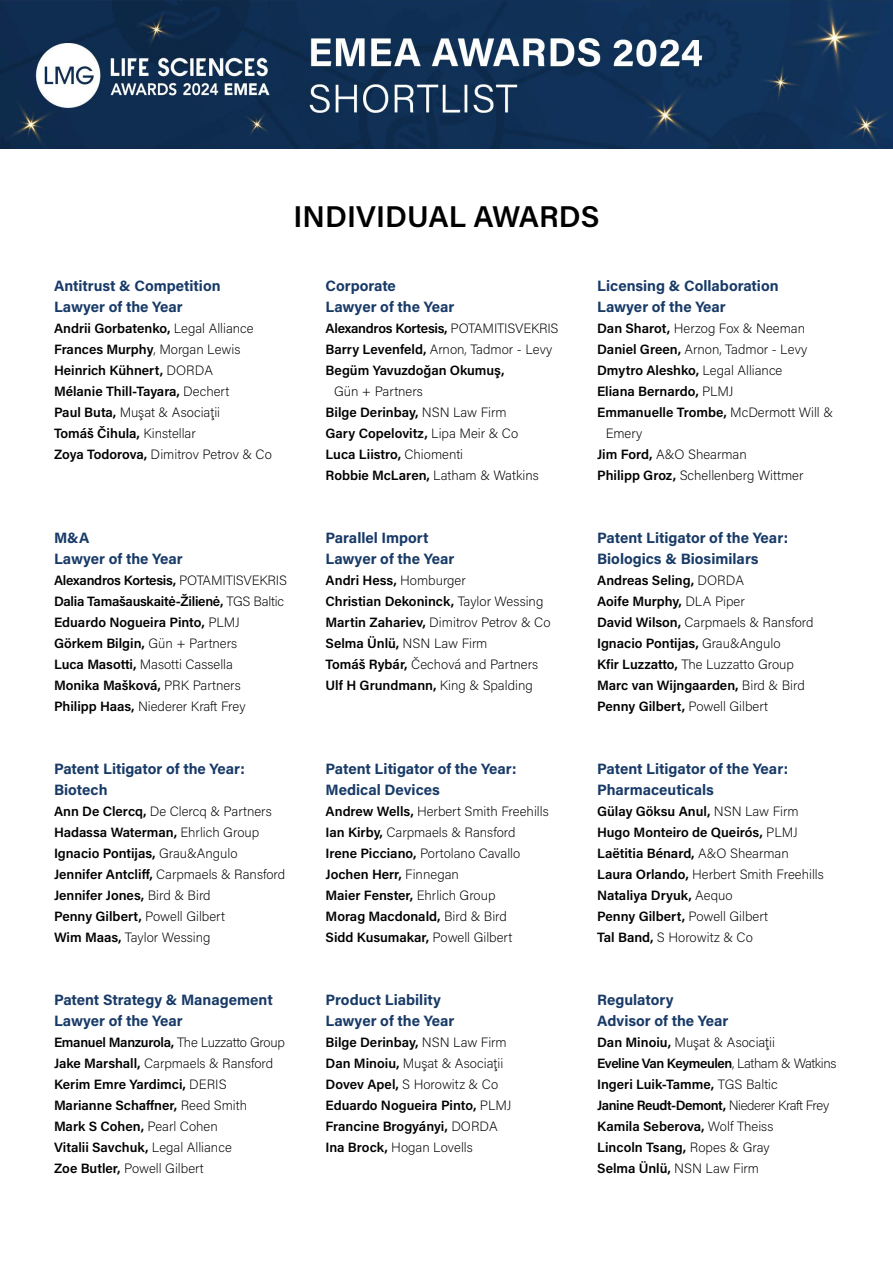
<style>
.page{position:relative;width:893px;height:1263px;background:#fff}
.page>*{position:absolute;margin:0;border:0;box-sizing:border-box;transform-origin:0 0}
.t1{font:600 30px "Acumin Pro";color:#000}
.t2{font:700 15px/21px "Acumin Pro";color:#183a67}
.t3{font:600 13.5px/21px "Acumin Pro";color:#000}
.t4{font:200 13.5px/21px "Acumin Pro";color:#000}
.s1{font-weight:200}
.s2{font-weight:600}
</style>
<div class="page">
<img style="left:0;top:0;width:893px;height:149px">
<h1 class="t1" style="left:293px;top:196px;width:307px">INDIVIDUAL AWARDS</h1>
<p class="t2" style="left:54px;top:274px;width:168px">Antitrust &amp; Competition<br>Lawyer of the Year</p>
<p class="t3" style="left:54px;top:317px;width:219px">Andrii Gorbatenko, <span class="s1">Legal Alliance<br></span>Frances Murphy<span class="s1">, Morgan Lewis<br></span>Heinrich Kühnert, <span class="s1">DORDA<br></span>Mélanie Thill-Tayara, <span class="s1">Dechert<br></span>Paul Buta, <span class="s1">Muşat &amp; Asociaţii<br></span>Tomáš Čihula, <span class="s1">Kinstellar<br></span>Zoya Todorova, <span class="s1">Dimitrov Petrov &amp; Co</span></p>
<p class="t2" style="left:54px;top:526px;width:130px">M&amp;A<br>Lawyer of the Year</p>
<p class="t3" style="left:54px;top:569px;width:234px">Alexandros Kortesis, <span class="s1">POTAMITISVEKRIS </span>Dalia Tamašauskaitė-Žilienė, <span class="s1">TGS Baltic </span>Eduardo Nogueira Pinto, <span class="s1">PLMJ </span>Görkem Bilgin, <span class="s1">Gün + Partners<br></span>Luca Masotti, <span class="s1">Masotti Cassella<br></span>Monika Mašková, <span class="s1">PRK Partners<br></span>Philipp Haas, <span class="s1">Niederer Kraft Frey</span></p>
<p class="t2" style="left:54px;top:757px;width:192px">Patent Litigator of the Year:<br>Biotech</p>
<p class="t3" style="left:54px;top:800px;width:233px">Ann De Clercq, <span class="s1">De Clercq &amp; Partners<br></span>Hadassa Waterman, <span class="s1">Ehrlich Group<br></span>Ignacio Pontijas, <span class="s1">Grau&amp;Angulo<br></span>Jennifer Antcliff, <span class="s1">Carpmaels &amp; Ransford<br></span>Jennifer Jones, <span class="s1">Bird &amp; Bird<br></span>Penny Gilbert, <span class="s1">Powell Gilbert<br></span>Wim Maas, <span class="s1">Taylor Wessing</span></p>
<p class="t2" style="left:54px;top:988px;width:220px">Patent Strategy &amp; Management<br>Lawyer of the Year</p>
<p class="t3" style="left:54px;top:1031px;width:232px">Emanuel Manzurola, <span class="s1">The Luzzatto Group<br></span>Jake Marshall, <span class="s1">Carpmaels &amp; Ransford<br></span>Kerim Emre Yardimci, <span class="s1">DERIS<br></span>Marianne Schaffner, <span class="s1">Reed Smith<br></span>Mark S Cohen, <span class="s1">Pearl Cohen<br></span>Vitalii Savchuk, <span class="s1">Legal Alliance<br></span>Zoe Butler, <span class="s1">Powell Gilbert</span></p>
<p class="t2" style="left:326px;top:274px;width:130px">Corporate<br>Lawyer of the Year</p>
<p class="t3" style="left:326px;top:317px;width:234px">Alexandros Kortesis, <span class="s1">POTAMITISVEKRIS<br></span>Barry Levenfeld, <span class="s1">Arnon, Tadmor - Levy<br></span>Begüm Yavuzdoğan Okumuş,</p>
<p class="t4" style="left:326px;top:380px;width:215px;text-indent:9px">Gün + Partners<br><span class="s2">Bilge Derinbay,</span> NSN Law Firm<br><span class="s2">Gary Copelovitz,</span> Lipa Meir &amp; Co<br><span class="s2">Luca Liistro,</span> Chiomenti<br><span class="s2">Robbie McLaren,</span> Latham &amp; Watkins</p>
<p class="t2" style="left:326px;top:526px;width:130px">Parallel Import<br>Lawyer of the Year</p>
<p class="t4" style="left:326px;top:569px;width:226px"><span class="s2">Andri Hess,</span> Homburger<br><span class="s2">Christian Dekoninck,</span> Taylor Wessing<br><span class="s2">Martin Zahariev,</span> Dimitrov Petrov &amp; Co<br><span class="s2">Selma Ünlü,</span> NSN Law Firm<br><span class="s2">Tomáš Rybár,</span> Čechová and Partners<br><span class="s2">Ulf H Grundmann,</span> King &amp; Spalding</p>
<p class="t2" style="left:326px;top:757px;width:192px">Patent Litigator of the Year:<br>Medical Devices</p>
<p class="t4" style="left:326px;top:800px;width:225px"><span class="s2">Andrew Wells,</span> Herbert Smith Freehills<br><span class="s2">Ian Kirby,</span> Carpmaels &amp; Ransford<br><span class="s2">Irene Picciano,</span> Portolano Cavallo<br><span class="s2">Jochen Herr,</span> Finnegan<br><span class="s2">Maier Fenster,</span> Ehrlich Group<br><span class="s2">Morag Macdonald,</span> Bird &amp; Bird<br><span class="s2">Sidd Kusumakar,</span> Powell Gilbert</p>
<p class="t2" style="left:326px;top:988px;width:130px">Product Liability<br>Lawyer of the Year</p>
<p class="t3" style="left:326px;top:1031px;width:187px">Bilge Derinbay, <span class="s1">NSN Law Firm<br></span>Dan Minoiu, <span class="s1">Muşat &amp; Asociaţii<br></span>Dovev Apel, <span class="s1">S Horowitz &amp; Co<br></span>Eduardo Nogueira Pinto, <span class="s1">PLMJ<br></span>Francine Brogyányi, <span class="s1">DORDA<br></span>Ina Brock, <span class="s1">Hogan Lovells</span></p>
<p class="t2" style="left:597px;top:274px;width:183px">Licensing &amp; Collaboration<br>Lawyer of the Year</p>
<p class="t4" style="left:597px;top:317px;width:209px"><span class="s2">Dan Sharot,</span> Herzog Fox &amp; Neeman</p>
<p class="t4" style="left:597px;top:338px;width:212px"><span class="s2">Daniel Green,</span> Arnon, Tadmor - Levy</p>
<p class="t3" style="left:597px;top:359px;width:187px">Dmytro Aleshko, <span class="s1">Legal Alliance</span></p>
<p class="t3" style="left:597px;top:380px;width:138px">Eliana Bernardo, <span class="s1">PLMJ</span></p>
<p class="t3" style="left:597px;top:401px;width:237px">Emmanuelle Trombe, <span class="s1">McDermott Will &amp;</span></p>
<p class="t4" style="left:606px;top:422px;width:38px">Emery</p>
<p class="t4" style="left:597px;top:443px;width:151px"><span class="s2">Jim Ford,</span> A&amp;O Shearman</p>
<p class="t4" style="left:597px;top:464px;width:208px"><span class="s2">Philipp Groz,</span> Schellenberg Wittmer</p>
<p class="t2" style="left:597px;top:526px;width:192px">Patent Litigator of the Year:<br>Biologics &amp; Biosimilars</p>
<p class="t3" style="left:597px;top:569px;width:218px">Andreas Seling, <span class="s1">DORDA<br></span>Aoife Murphy, <span class="s1">DLA Piper<br></span>David Wilson, <span class="s1">Carpmaels &amp; Ransford<br></span>Ignacio Pontijas, <span class="s1">Grau&amp;Angulo<br></span>Kfir Luzzatto, <span class="s1">The Luzzatto Group<br></span>Marc van Wijngaarden, <span class="s1">Bird &amp; Bird<br></span>Penny Gilbert, <span class="s1">Powell Gilbert</span></p>
<p class="t2" style="left:597px;top:757px;width:192px">Patent Litigator of the Year:<br>Pharmaceuticals</p>
<p class="t3" style="left:597px;top:800px;width:228px">Gülay Göksu Anul, <span class="s1">NSN Law Firm<br></span>Hugo Monteiro de Queirós, <span class="s1">PLMJ<br></span>Laëtitia Bénard, <span class="s1">A&amp;O Shearman<br></span>Laura Orlando, <span class="s1">Herbert Smith Freehills<br></span>Nataliya Dryuk, <span class="s1">Aequo<br></span>Penny Gilbert, <span class="s1">Powell Gilbert<br></span>Tal Band, <span class="s1">S Horowitz &amp; Co</span></p>
<p class="t2" style="left:597px;top:988px;width:133px">Regulatory<br>Advisor of the Year</p>
<p class="t3" style="left:597px;top:1031px;width:241px">Dan Minoiu, <span class="s1">Muşat &amp; Asociaţii<br></span>Eveline Van Keymeulen<span class="s1">, Latham &amp; Watkins<br></span>Ingeri Luik-Tamme, <span class="s1">TGS Baltic<br></span>Janine Reudt-Demont, <span class="s1">Niederer Kraft Frey<br></span>Kamila Seberova, <span class="s1">Wolf Theiss<br></span>Lincoln Tsang, <span class="s1">Ropes &amp; Gray<br></span>Selma Ünlü, <span class="s1">NSN Law Firm</span></p>
</div>
